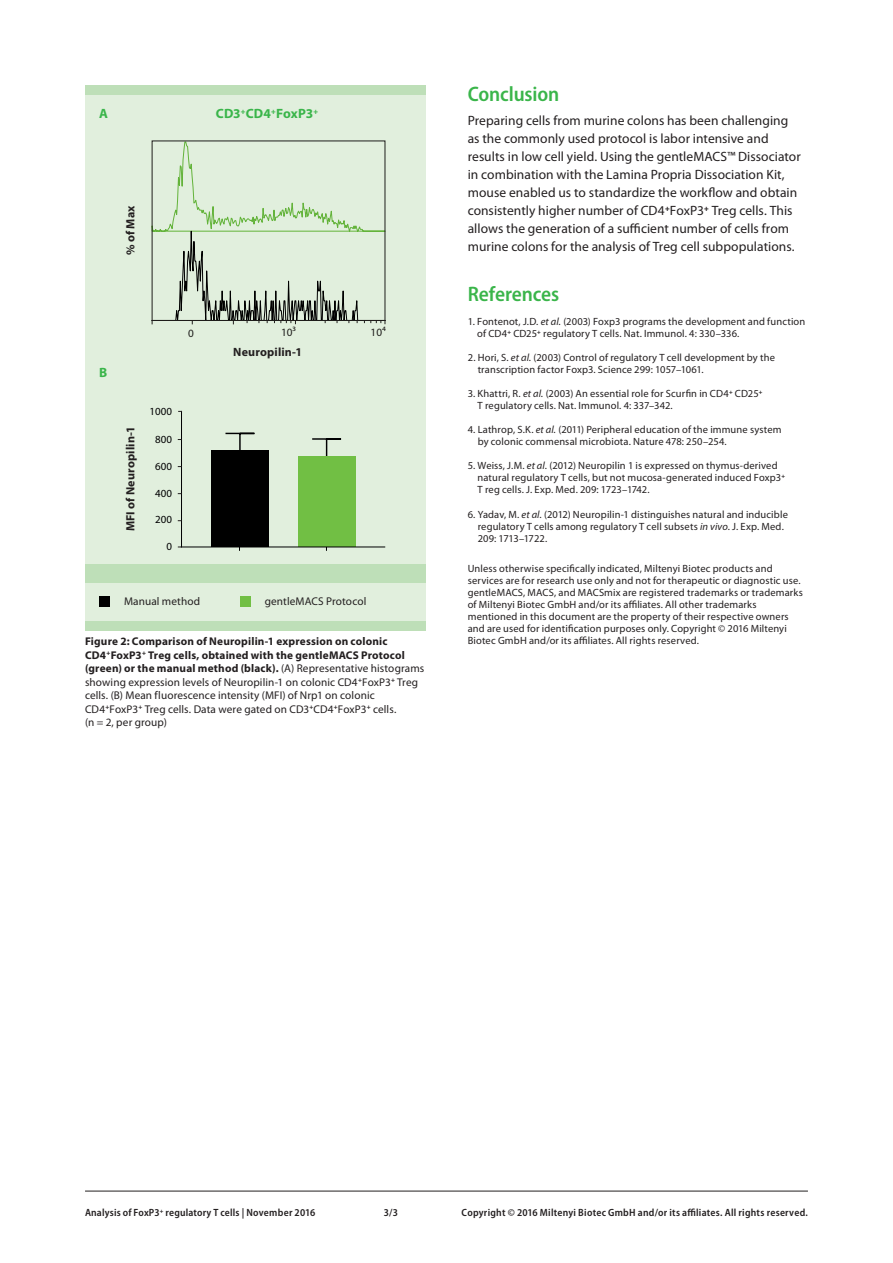
<style>
.page{position:relative;width:893px;height:1263px;background:#fff}
.page>*{position:absolute;margin:0;border:0;box-sizing:border-box;transform-origin:0 0}
.CD_TecPaper_TextHead{font:600 semi-condensed 21px "Myriad Pro";letter-spacing:-.005em;color:#3ab54a}
.CD_Copytext{font:13.5px/18px "Myriad Pro";letter-spacing:.005em;color:#231f20}
.CD_Copytext-2{font:700 13.5px "Myriad Pro";color:#3ab54a}
.CD_Copytext-3{font:700 12px "Myriad Pro";letter-spacing:.015em;color:#231f20}
.CD_Illu_Copytext{font:11.25px/13.5px "Myriad Pro";letter-spacing:.01em;color:#231f20}
.CD_Figure_Legend{font:11.25px "Myriad Pro";letter-spacing:.01em;color:#231f20}
.t1{font:10.95px "Myriad Pro";color:#000001}
.CD_Disclaimer_Refere{font:10.5px/12px "Myriad Pro";letter-spacing:.01em;color:#231f20}
.CD_Referencelist_Fuß{font:600 semi-condensed 10.5px "Myriad Pro";letter-spacing:.02em;color:#231f20}
.s1{font-weight:700}
.s2{font-style:italic}
</style>
<div class="page">
<div style="left:85px;top:92px;width:340px;height:532px;background:#e1efdd"></div>
<div style="left:85px;top:85px;width:340px;height:9px;background:#bedfb8"></div>
<div style="left:85px;top:621px;width:340px;height:9px;background:#bedfb8"></div>
<svg style="left:151px;top:141px;width:235px;height:184px"></svg>
<div style="left:100px;top:596px;width:10px;height:11px;background:#000"></div>
<div style="left:240px;top:596px;width:11px;height:11px;background:#71bf44"></div>
<svg style="left:224px;top:432px;width:32px;height:19px"></svg>
<svg style="left:312px;top:438px;width:30px;height:18px"></svg>
<hr style="left:181px;top:411px;width:1px;height:136px;background:#000001">
<div style="left:211px;top:451px;width:58px;height:96px;background:#000"></div>
<div style="left:298px;top:456px;width:57px;height:91px;background:#71bf44"></div>
<hr style="left:181px;top:547px;width:204px;height:1px;background:#000001">
<div style="left:85px;top:564px;width:340px;height:18px;background:#bedfb8"></div>
<hr style="left:85px;top:1191px;width:723px;height:1px;background:#231f20">
<p class="CD_Copytext-2" style="left:99px;top:106px;width:10px">A</p>
<p class="CD_Copytext-2" style="left:216px;top:106px;width:104px">CD3<sup>+</sup>CD4<sup>+</sup>FoxP3<sup>+</sup></p>
<p class="CD_Copytext-3" style="left:124px;top:255px;width:51px;rotate:-90deg">% of Max</p>
<p class="CD_Copytext-2" style="left:99px;top:365px;width:10px">B</p>
<p class="CD_Illu_Copytext" style="left:188px;top:327px;width:7px">0</p>
<p class="CD_Illu_Copytext" style="left:281px;top:326px;width:16px">10³</p>
<p class="CD_Illu_Copytext" style="left:371px;top:326px;width:17px">10⁴</p>
<p class="CD_Copytext-3" style="left:233px;top:345px;width:70px">Neuropilin-1</p>
<p class="CD_Copytext-3" style="left:124px;top:531px;width:107px;rotate:-90deg">MFI of Neuropilin-1</p>
<p class="t1" style="left:150px;top:406px;width:24px">1000</p>
<p class="t1" style="left:155px;top:433px;width:18px">800</p>
<p class="t1" style="left:155px;top:461px;width:18px">600</p>
<p class="t1" style="left:155px;top:487px;width:18px">400</p>
<p class="t1" style="left:155px;top:514px;width:18px">200</p>
<p class="t1" style="left:166px;top:540px;width:7px">0</p>
<p class="CD_Figure_Legend" style="left:124px;top:595px;width:78px">Manual method</p>
<p class="CD_Figure_Legend" style="left:265px;top:595px;width:103px">gentleMACS Protocol</p>
<p class="CD_Illu_Copytext" style="left:85px;top:635px;width:341px"><span class="s1">Figure 2: Comparison of Neuropilin-1 expression on colonic CD4</span><sup>+</sup><span class="s1">FoxP3</span><sup>+</sup> <span class="s1">Treg cells, obtained with the gentleMACS Protocol (green) or the manual method (black).</span> (A) Representative histograms showing expression levels of Neuropilin-1 on colonic CD4<sup>+</sup>FoxP3<sup>+</sup> Treg cells. (B) Mean fluorescence intensity (MFI) of Nrp1 on colonic CD4<sup>+</sup>FoxP3<sup>+</sup> Treg cells. Data were gated on CD3<sup>+</sup>CD4<sup>+</sup>FoxP3<sup>+</sup> cells.<br>(n = 2, per group)</p>
<p class="CD_TecPaper_TextHead" style="left:468px;top:82px;width:93px">Conclusion</p>
<p class="CD_Copytext" style="left:468px;top:112px;width:335px">Preparing cells from murine colons has been challenging as the commonly used protocol is labor intensive and results in low cell yield. Using the gentleMACS™ Dissociator in combination with the Lamina Propria Dissociation Kit, mouse enabled us to standardize the workflow and obtain consistently higher number of CD4<sup>+</sup>FoxP3<sup>+</sup> Treg cells. This allows the generation of a sufficient number of cells from murine colons for the analysis of Treg cell subpopulations.</p>
<p class="CD_TecPaper_TextHead" style="left:468px;top:282px;width:93px">References</p>
<p class="CD_Disclaimer_Refere" style="left:477px;top:316px;width:330px;text-indent:-9px">1. Fontenot, J.D. <span class="s2">et al.</span> (2003) Foxp3 programs the development and function of CD4<sup>+</sup> CD25<sup>+</sup> regulatory T cells. Nat. Immunol. 4: 330–336.</p>
<p class="CD_Disclaimer_Refere" style="left:478px;top:352px;width:299px;text-indent:-10px">2. Hori, S. <span class="s2">et al.</span> (2003) Control of regulatory T cell development by the transcription factor Foxp3. Science 299: 1057–1061.</p>
<p class="CD_Disclaimer_Refere" style="left:478px;top:388px;width:286px;text-indent:-10px">3. Khattri, R. <span class="s2">et al.</span> (2003) An essential role for Scurfin in CD4<sup>+</sup> CD25<sup>+<br></sup>T regulatory cells. Nat. Immunol. 4: 337–342.</p>
<p class="CD_Disclaimer_Refere" style="left:478px;top:424px;width:305px;text-indent:-10px">4. Lathrop, S.K. <span class="s2">et al.</span> (2011) Peripheral education of the immune system by colonic commensal microbiota. Nature 478: 250–254.</p>
<p class="CD_Disclaimer_Refere" style="left:478px;top:460px;width:309px;text-indent:-10px">5. Weiss, J.M. <span class="s2">et al.</span> (2012) Neuropilin 1 is expressed on thymus-derived natural regulatory T cells, but not mucosa-generated induced Foxp3<sup>+<br></sup>T reg cells. J. Exp. Med. 209: 1723–1742.</p>
<p class="CD_Disclaimer_Refere" style="left:478px;top:508px;width:312px;text-indent:-10px">6. Yadav, M. <span class="s2">et al.</span> (2012) Neuropilin-1 distinguishes natural and inducible regulatory T cells among regulatory T cell subsets <span class="s2">in vivo</span>. J. Exp. Med.<br>209: 1713–1722.</p>
<p class="CD_Disclaimer_Refere" style="left:468px;top:562px;width:337px">Unless otherwise specifically indicated, Miltenyi Biotec products and services are for research use only and not for therapeutic or diagnostic use. gentleMACS, MACS, and MACSmix are registered trademarks or trademarks of Miltenyi Biotec GmbH and/or its affiliates. All other trademarks mentioned in this document are the property of their respective owners and are used for identification purposes only. Copyright © 2016 Miltenyi Biotec GmbH and/or its affiliates. All rights reserved.</p>
<p class="CD_Referencelist_Fuß" style="left:85px;top:1207px;width:232px">Analysis of FoxP3<sup>+</sup> regulatory T cells | November 2016</p>
<p class="CD_Referencelist_Fuß" style="left:384px;top:1207px;width:16px">3/3</p>
<p class="CD_Referencelist_Fuß" style="left:462px;top:1207px;width:348px">Copyright © 2016 Miltenyi Biotec GmbH and/or its affiliates. All rights reserved.</p>
</div>
